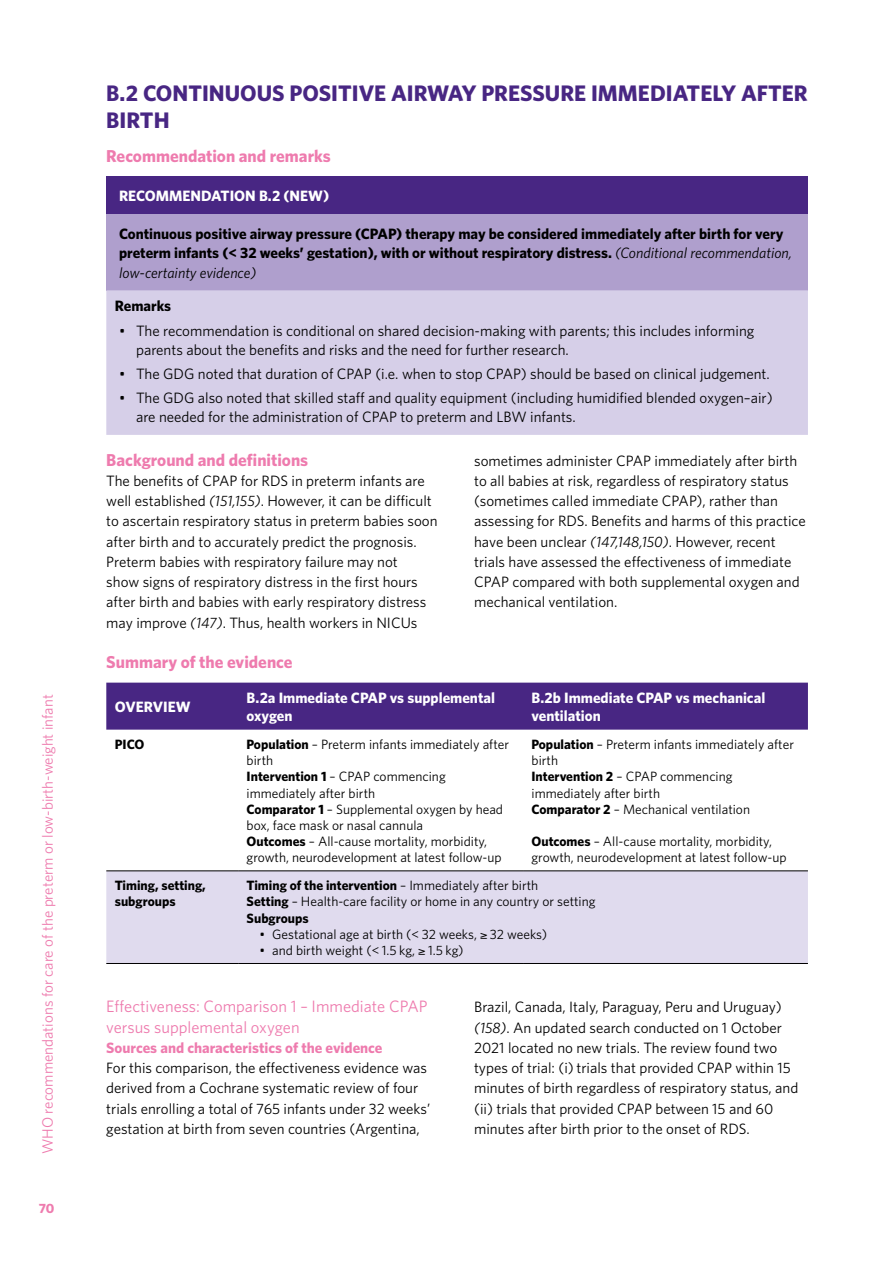
<style>
.page{position:relative;width:893px;height:1263px;background:#fff}
.page>*{position:absolute;margin:0;border:0;box-sizing:border-box;transform-origin:0 0}
.heading_level_1_befo{font:700 22.5px/27px "Whitney";color:#482683}
.heading_level_3-Summ{font:700 17.25px "Whitney";color:#ee7bae}
.heading_level_4{font:16.5px/20.2px "Whitney";color:#ee7bae}
.body{font:15px/20.2px "Whitney";color:#000}
.recommendations_-_he{font:700 15px/19.5px "Whitney";color:#000}
.table_header_row{font:700 15px/18px "Whitney";color:#fff}
.t1{font:15px "Whitney";color:#ee7bae}
.heading_level_5-colo{font:700 15px "Whitney";color:#ee7bae}
.recommendations_-_he-2{font:700 15px "Whitney";color:#fff}
.table_body{font:700 15px "Whitney";color:#000}
.table_body-2{font:13.5px/16.2px "Whitney";color:#000}
.table_body-3{font:700 13.5px/16.2px "Whitney";color:#000}
.t2{font:700 13.5px "Whitney";color:#ee7bae}
.s1{font-weight:400;font-style:italic}
.s2{font-style:italic}
.s3{font-weight:700}
.s4{font-weight:400}
</style>
<div class="page">
<div style="left:106px;top:176px;width:702px;height:38px;background:#482683"></div>
<div style="left:106px;top:214px;width:702px;height:76px;background:#af9fcd"></div>
<div style="left:106px;top:290px;width:702px;height:145px;background:#d6cfe8"></div>
<div style="left:106px;top:683px;width:702px;height:47px;background:#482683"></div>
<div style="left:106px;top:872px;width:702px;height:91px;background:#e0dbee"></div>
<hr style="left:106px;top:963px;width:132px;height:1px;background:#000">
<hr style="left:238px;top:963px;width:285px;height:1px;background:#000">
<hr style="left:523px;top:963px;width:285px;height:1px;background:#000">
<hr style="left:106px;top:871px;width:132px;height:1px;background:#000">
<hr style="left:238px;top:871px;width:285px;height:1px;background:#000">
<hr style="left:523px;top:871px;width:285px;height:1px;background:#000">
<p class="t1" style="left:38px;top:1154px;width:461px;rotate:-90deg">WHO recommendations for care of the preterm or low-birth-weight infant</p>
<p class="t2" style="left:39px;top:1199px;width:17px">70</p>
<p class="heading_level_1_befo" style="left:106px;top:79px;width:703px">B.2 CONTINUOUS POSITIVE AIRWAY PRESSURE IMMEDIATELY AFTER<br>BIRTH</p>
<p class="heading_level_3-Summ" style="left:106px;top:144px;width:226px">Recommendation and remarks</p>
<p class="recommendations_-_he-2" style="left:119px;top:186px;width:212px">RECOMMENDATION B.2 (NEW)</p>
<p class="recommendations_-_he" style="left:119px;top:223px;width:675px">Continuous positive airway pressure (CPAP) therapy may be considered immediately after birth for very preterm infants (&lt; 32 weeks’ gestation), with or without respiratory distress. <span class="s1">(Conditional recommendation, low-certainty evidence)</span></p>
<p class="table_body" style="left:115px;top:296px;width:58px">Remarks</p>
<p class="body" style="left:136px;top:320px;width:620px;line-height:19.5px;text-indent:-17px">• The recommendation is conditional on shared decision-making with parents; this includes informing parents about the benefits and risks and the need for further research.</p>
<p class="body" style="left:119px;top:363px;width:652px">• The GDG noted that duration of CPAP (i.e. when to stop CPAP) should be based on clinical judgement.</p>
<p class="body" style="left:136px;top:387px;width:638px;line-height:19.5px;text-indent:-17px">• The GDG also noted that skilled staff and quality equipment (including humidified blended oxygen–air) are needed for the administration of CPAP to preterm and LBW infants.</p>
<p class="heading_level_3-Summ" style="left:106px;top:448px;width:203px">Background and definitions</p>
<p class="body" style="left:106px;top:470px;width:333px">The benefits of CPAP for RDS in preterm infants are well established <span class="s2">(151,155)</span>. However, it can be difficult to ascertain respiratory status in preterm babies soon after birth and to accurately predict the prognosis.<br>Preterm babies with respiratory failure may not<br>show signs of respiratory distress in the first hours after birth and babies with early respiratory distress may improve <span class="s2">(147)</span>. Thus, health workers in NICUs</p>
<p class="body" style="left:474px;top:450px;width:333px">sometimes administer CPAP immediately after birth to all babies at risk, regardless of respiratory status (sometimes called immediate CPAP), rather than assessing for RDS. Benefits and harms of this practice have been unclear <span class="s2">(147,148,150)</span>. However, recent trials have assessed the effectiveness of immediate CPAP compared with both supplemental oxygen and mechanical ventilation.</p>
<p class="heading_level_3-Summ" style="left:106px;top:650px;width:188px">Summary of the evidence</p>
<p class="table_header_row" style="left:115px;top:697px;width:77px">OVERVIEW</p>
<p class="table_header_row" style="left:247px;top:688px;width:250px">B.2a Immediate CPAP vs supplemental oxygen</p>
<p class="table_header_row" style="left:531px;top:688px;width:235px">B.2b Immediate CPAP vs mechanical ventilation</p>
<p class="table_body-3" style="left:115px;top:736px;width:31px">PICO</p>
<p class="table_body-2" style="left:247px;top:736px;width:264px"><span class="s3">Population</span> – Preterm infants immediately after birth</p>
<p class="table_body-2" style="left:247px;top:768px;width:201px"><span class="s3">Intervention 1</span> – CPAP commencing immediately after birth</p>
<p class="table_body-2" style="left:247px;top:801px;width:258px"><span class="s3">Comparator 1</span> – Supplemental oxygen by head box, face mask or nasal cannula<br><span class="s3">Outcomes</span> – All-cause mortality, morbidity, growth, neurodevelopment at latest follow-up</p>
<p class="table_body-2" style="left:531px;top:736px;width:264px"><span class="s3">Population</span> – Preterm infants immediately after birth<br><span class="s3">Intervention 2</span> – CPAP commencing immediately after birth</p>
<p class="table_body-2" style="left:531px;top:801px;width:220px"><span class="s3">Comparator 2</span> – Mechanical ventilation</p>
<p class="table_body-2" style="left:531px;top:833px;width:257px"><span class="s3">Outcomes</span> – All-cause mortality, morbidity, growth, neurodevelopment at latest follow-up</p>
<p class="table_body-3" style="left:115px;top:877px;width:92px">Timing, setting, subgroups</p>
<p class="table_body-3" style="left:247px;top:877px;width:293px">Timing of the intervention <span class="s4">– Immediately after birth</span></p>
<p class="table_body-2" style="left:247px;top:893px;width:350px"><span class="s3">Setting</span> – Health-care facility or home in any country or setting</p>
<p class="table_body-3" style="left:247px;top:909px;width:64px">Subgroups</p>
<p class="table_body-2" style="left:259px;top:926px;width:289px">• Gestational age at birth (&lt; 32 weeks, ≥ 32 weeks)</p>
<p class="table_body-2" style="left:259px;top:942px;width:206px">• and birth weight (&lt; 1.5 kg, ≥ 1.5 kg)</p>
<p class="heading_level_4" style="left:106px;top:996px;width:323px">Effectiveness: Comparison 1 – Immediate CPAP versus supplemental oxygen</p>
<p class="heading_level_5-colo" style="left:106px;top:1038px;width:278px">Sources and characteristics of the evidence</p>
<p class="body" style="left:106px;top:1057px;width:325px">For this comparison, the effectiveness evidence was derived from a Cochrane systematic review of four trials enrolling a total of 765 infants under 32 weeks’ gestation at birth from seven countries (Argentina,</p>
<p class="body" style="left:474px;top:997px;width:326px">Brazil, Canada, Italy, Paraguay, Peru and Uruguay) <span class="s2">(158)</span>. An updated search conducted on 1 October 2021 located no new trials. The review found two types of trial: (i) trials that provided CPAP within 15 minutes of birth regardless of respiratory status, and (ii) trials that provided CPAP between 15 and 60 minutes after birth prior to the onset of RDS.</p>
</div>
